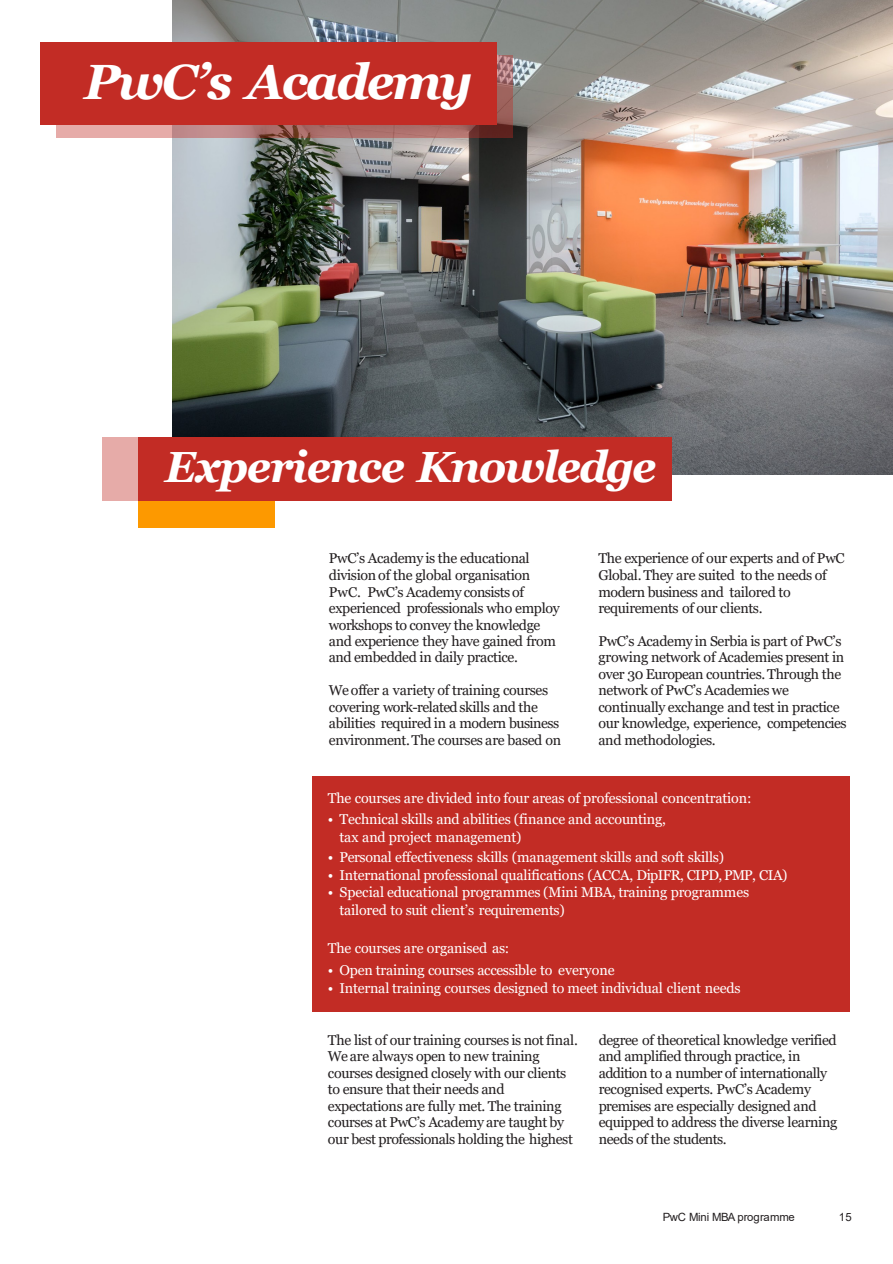
<style>
.page{position:relative;width:893px;height:1264px;background:#fff}
.page>*{position:absolute;margin:0;border:0;box-sizing:border-box;transform-origin:0 0}
.t1{font:italic 700 49.5px "Georgia";letter-spacing:-.045em;color:#fff}
.t2{font:italic 700 43.5px "Georgia";letter-spacing:-.03em;color:#fff}
.t3{font:14.25px/16.5px "Georgia";letter-spacing:-.025em;color:#231f20}
.t4{font:14.25px/18px "Georgia";letter-spacing:-.015em;color:#fff}
.t5{font:11.4px "Arial";letter-spacing:-.015em;color:#231f20}
</style>
<div class="page">
<div style="left:138px;top:500px;width:137px;height:28px;background:#fd9900"></div>
<img style="left:173px;top:0;width:719px;height:474px">
<div style="left:40px;top:43px;width:456px;height:82px;background:#c22c25"></div>
<div style="left:57px;top:55px;width:455px;height:82px;background:#c22c25;opacity:.4"></div>
<div style="left:138px;top:437px;width:533px;height:63px;background:#c22c25"></div>
<div style="left:103px;top:437px;width:35px;height:63px;background:#e6aba8"></div>
<div style="left:312px;top:775px;width:538px;height:236px;background:#c22c25"></div>
<h2 class="t1" style="left:84px;top:49px;width:390px">PwC’s Academy</h2>
<p class="t2" style="left:165px;top:439px;width:493px">Experience Knowledge</p>
<p class="t3" style="left:329px;top:550px;width:232px">PwC’s Academy is the educational division of the global organisation PwC. PwC’s Academy consists of experienced professionals who employ workshops to convey the knowledge and experience they have gained from and embedded in daily practice.</p>
<p class="t3" style="left:329px;top:682px;width:234px">We offer a variety of training courses covering work-related skills and the abilities required in a modern business environment. The courses are based on</p>
<p class="t3" style="left:598px;top:550px;width:248px">The experience of our experts and of PwC Global. They are suited to the needs of modern business and tailored to requirements of our clients.</p>
<p class="t3" style="left:598px;top:632px;width:250px">PwC’s Academy in Serbia is part of PwC’s growing network of Academies present in over 30 European countries. Through the network of PwC’s Academies we continually exchange and test in practice our knowledge, experience, competencies and methodologies.</p>
<p class="t4" style="left:328px;top:789px;width:425px">The courses are divided into four areas of professional concentration:</p>
<p class="t4" style="left:339px;top:810px;width:328px;text-indent:-12px">• Technical skills and abilities (finance and accounting, tax and project management)</p>
<p class="t4" style="left:328px;top:848px;width:398px">• Personal effectiveness skills (management skills and soft skills)</p>
<p class="t4" style="left:328px;top:866px;width:461px">• International professional qualifications (ACCA, DipIFR, CIPD, PMP, CIA)</p>
<p class="t4" style="left:339px;top:883px;width:411px;text-indent:-12px">• Special educational programmes (Mini MBA, training programmes tailored to suit client’s requirements)</p>
<p class="t4" style="left:328px;top:939px;width:183px">The courses are organised as:</p>
<p class="t4" style="left:328px;top:961px;width:288px">• Open training courses accessible to everyone</p>
<p class="t4" style="left:328px;top:979px;width:414px">• Internal training courses designed to meet individual client needs</p>
<p class="t3" style="left:328px;top:1031px;width:251px">The list of our training courses is not final.<br>We are always open to new training courses designed closely with our clients to ensure that their needs and expectations are fully met. The training courses at PwC’s Academy are taught by our best professionals holding the highest</p>
<p class="t3" style="left:598px;top:1031px;width:240px">degree of theoretical knowledge verified and amplified through practice, in addition to a number of internationally recognised experts. PwC’s Academy premises are especially designed and equipped to address the diverse learning needs of the students.</p>
<p class="t5" style="left:662px;top:1208px;width:133px">PwC Mini MBA programme</p>
<p class="t5" style="left:838px;top:1208px;width:14px">15</p>
</div>
